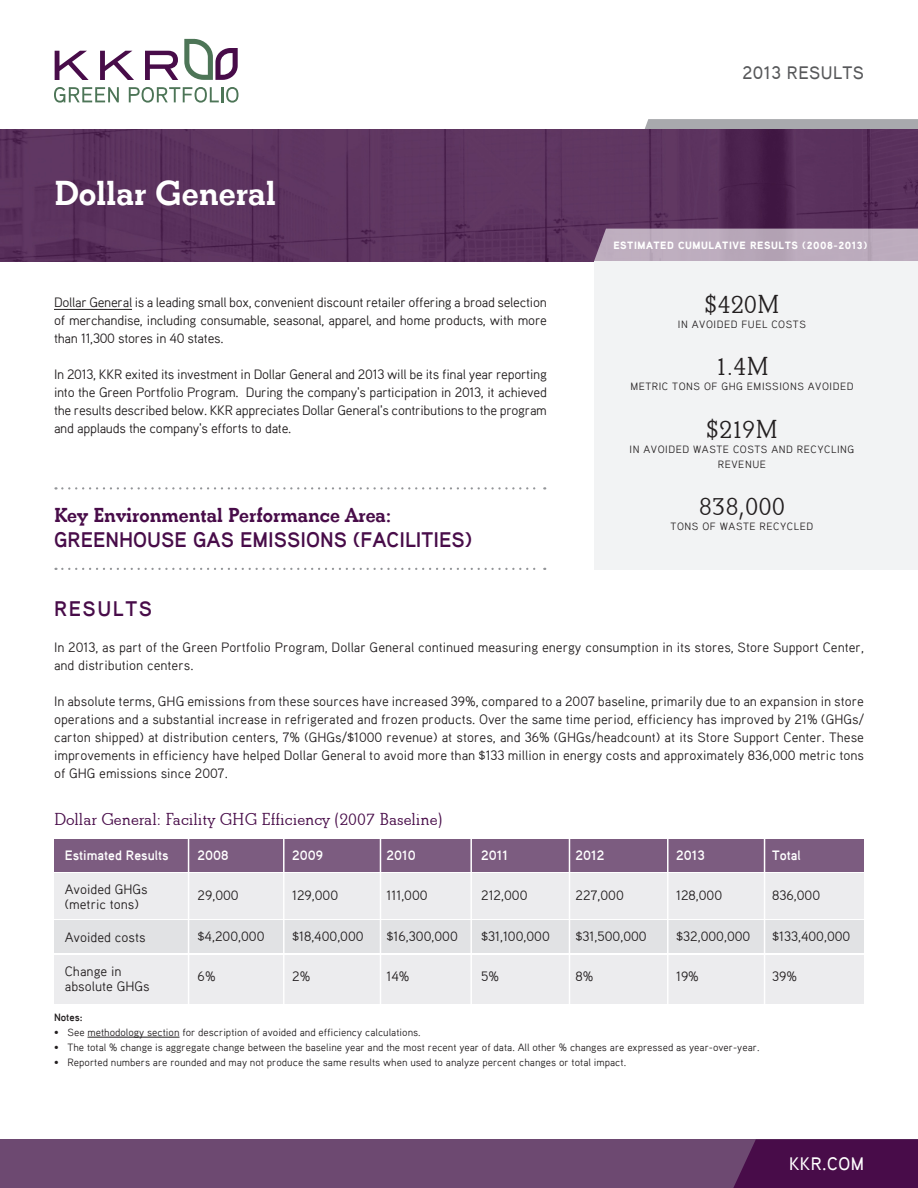
<style>
.page{position:relative;width:918px;height:1188px;background:#fff}
.page>*{position:absolute;margin:0;border:0;box-sizing:border-box;transform-origin:0 0}
.t1{font:700 36px "Beton";color:#fff}
.t2{font:600 27px "Beton EF";color:#231f20}
.t3{font:700 21px "Aaux Pro";color:#480c49}
.t4{font:700 21px "Beton";color:#480c49}
.t5{font:700 21px "Aaux Pro";letter-spacing:.075em;color:#480c49}
.t6{font:600 18px "Beton EF";color:#480c49}
.t7{font:500 18px "Aaux Pro";letter-spacing:.025em;color:#57585a}
.t8{font:500 18px "Aaux Pro";letter-spacing:.025em;color:#fff}
.t9{font:13.5px/18px "Aaux Pro";color:#231f20;text-align:justify}
.t10{font:700 13.5px "Aaux Pro";color:#fff}
.t11{font:10.5px "Aaux Pro";color:#231f20}
.t12{font:10.5px/15px "Aaux Pro";letter-spacing:.05em;color:#231f20;text-align:center}
.t13{font:900 10.5px "Aaux Pro";letter-spacing:.05em;color:#fff}
.t14{font:700 10.5px "Aaux Pro";color:#231f20}
</style>
<div class="page">
<div style="left:0;top:1139px;width:918px;height:49px;background:#6d4971"></div>
<svg style="left:644px;top:119px;width:274px;height:11px;background:#a29fa6"></svg>
<hr style="left:54px;top:309px;width:78px;height:1px;background:#231f20">
<img style="left:0;top:130px;width:918px;height:131px">
<svg style="left:594px;top:229px;width:324px;height:32px;background:#b9a8ba"></svg>
<div style="left:594px;top:261px;width:324px;height:309px;background:#f2f3f4"></div>
<svg style="left:55px;top:51px;width:34px;height:29px"></svg>
<svg style="left:100px;top:51px;width:34px;height:29px"></svg>
<svg style="left:145px;top:51px;width:33px;height:29px"></svg>
<svg style="left:54px;top:87px;width:65px;height:16px"></svg>
<svg style="left:129px;top:87px;width:109px;height:16px"></svg>
<svg style="left:184px;top:39px;width:54px;height:41px"></svg>
<svg style="left:733px;top:1139px;width:185px;height:49px;background:#4a104b"></svg>
<svg style="left:56px;top:487px;width:489px;height:3px"></svg>
<svg style="left:56px;top:568px;width:489px;height:2px"></svg>
<div style="left:54px;top:840px;width:810px;height:32px;background:#7c5c80"></div>
<div style="left:54px;top:874px;width:810px;height:45px;background:#ececee"></div>
<div style="left:54px;top:955px;width:810px;height:48px;background:#ececee"></div>
<div style="left:54px;top:921px;width:810px;height:32px;background:#e1e2e4"></div>
<hr style="left:764px;top:838px;width:1px;height:174px;background:#fff">
<hr style="left:667px;top:838px;width:2px;height:174px;background:#fff">
<hr style="left:569px;top:838px;width:1px;height:174px;background:#fff">
<hr style="left:470px;top:838px;width:2px;height:174px;background:#fff">
<hr style="left:380px;top:838px;width:1px;height:174px;background:#fff">
<hr style="left:283px;top:838px;width:2px;height:174px;background:#fff">
<hr style="left:188px;top:838px;width:1px;height:174px;background:#fff">
<hr style="left:87px;top:1037px;width:93px;height:1px;background:#231f20">
<p class="t1" style="left:54px;top:172px;width:223px">Dollar General</p>
<p class="t9" style="left:54px;top:293px;width:494px">Dollar General is a leading small box, convenient discount retailer offering a broad selection of merchandise, including consumable, seasonal, apparel, and home products, with more than 11,300 stores in 40 states.</p>
<p class="t9" style="left:54px;top:365px;width:494px">In 2013, KKR exited its investment in Dollar General and 2013 will be its final year reporting into the Green Portfolio Program. During the company’s participation in 2013, it achieved the results described below. KKR appreciates Dollar General’s contributions to the program and applauds the company’s efforts to date.</p>
<p class="t4" style="left:54px;top:503px;width:338px">Key Environmental Performance Area:</p>
<p class="t3" style="left:54px;top:526px;width:419px">GREENHOUSE GAS EMISSIONS (FACILITIES)</p>
<p class="t7" style="left:742px;top:61px;width:123px">2013 RESULTS</p>
<p class="t13" style="left:613px;top:239px;width:255px">ESTIMATED CUMULATIVE RESULTS (2008-2013)</p>
<p class="t2" style="left:704px;top:289px;width:77px">$420M</p>
<p class="t12" style="left:678px;top:316px;width:130px">IN AVOIDED FUEL COSTS</p>
<p class="t2" style="left:715px;top:351px;width:55px">1.4M</p>
<p class="t12" style="left:630px;top:379px;width:225px">METRIC TONS OF GHG EMISSIONS AVOIDED</p>
<p class="t2" style="left:706px;top:414px;width:74px">$219M</p>
<p class="t12" style="left:630px;top:441px;width:226px">IN AVOIDED WASTE COSTS AND RECYCLING<br>REVENUE</p>
<p class="t2" style="left:699px;top:491px;width:88px">838,000</p>
<p class="t12" style="left:671px;top:519px;width:144px">TONS OF WASTE RECYCLED</p>
<p class="t5" style="left:54px;top:596px;width:99px">RESULTS</p>
<p class="t9" style="left:54px;top:638px;width:812px">In 2013, as part of the Green Portfolio Program, Dollar General continued measuring energy consumption in its stores, Store Support Center, and distribution centers.</p>
<p class="t9" style="left:54px;top:692px;width:812px">In absolute terms, GHG emissions from these sources have increased 39%, compared to a 2007 baseline, primarily due to an expansion in store operations and a substantial increase in refrigerated and frozen products. Over the same time period, efficiency has improved by 21% (GHGs/ carton shipped) at distribution centers, 7% (GHGs/$1000 revenue) at stores, and 36% (GHGs/headcount) at its Store Support Center. These improvements in efficiency have helped Dollar General to avoid more than $133 million in energy costs and approximately 836,000 metric tons of GHG emissions since 2007.</p>
<p class="t6" style="left:54px;top:809px;width:390px">Dollar General: Facility GHG Efficiency (2007 Baseline)</p>
<p class="t10" style="left:65px;top:847px;width:105px">Estimated Results</p>
<p class="t9" style="left:65px;top:881px;width:85px;line-height:15px">Avoided GHGs (metric tons)</p>
<p class="t9" style="left:65px;top:928px;width:82px">Avoided costs</p>
<p class="t9" style="left:65px;top:962px;width:58px">Change in</p>
<p class="t9" style="left:65px;top:977px;width:86px">absolute GHGs</p>
<p class="t10" style="left:198px;top:847px;width:33px">2008</p>
<p class="t10" style="left:292px;top:847px;width:32px">2009</p>
<p class="t10" style="left:387px;top:847px;width:31px">2010</p>
<p class="t10" style="left:481px;top:847px;width:28px">2011</p>
<p class="t10" style="left:576px;top:847px;width:30px">2012</p>
<p class="t10" style="left:676px;top:847px;width:30px">2013</p>
<p class="t10" style="left:772px;top:847px;width:30px">Total</p>
<p class="t9" style="left:198px;top:886px;width:43px">29,000</p>
<p class="t9" style="left:292px;top:886px;width:47px">129,000</p>
<p class="t9" style="left:387px;top:886px;width:43px">111,000</p>
<p class="t9" style="left:481px;top:886px;width:48px">212,000</p>
<p class="t9" style="left:576px;top:886px;width:50px">227,000</p>
<p class="t9" style="left:676px;top:886px;width:48px">128,000</p>
<p class="t9" style="left:772px;top:886px;width:50px">836,000</p>
<p class="t9" style="left:198px;top:927px;width:68px">$4,200,000</p>
<p class="t9" style="left:292px;top:927px;width:73px">$18,400,000</p>
<p class="t9" style="left:387px;top:927px;width:73px">$16,300,000</p>
<p class="t9" style="left:481px;top:927px;width:70px">$31,100,000</p>
<p class="t9" style="left:576px;top:927px;width:73px">$31,500,000</p>
<p class="t9" style="left:676px;top:927px;width:76px">$32,000,000</p>
<p class="t9" style="left:772px;top:927px;width:80px">$133,400,000</p>
<p class="t9" style="left:198px;top:967px;width:20px">6%</p>
<p class="t9" style="left:292px;top:967px;width:20px">2%</p>
<p class="t9" style="left:387px;top:967px;width:24px">14%</p>
<p class="t9" style="left:481px;top:967px;width:19px">5%</p>
<p class="t9" style="left:576px;top:967px;width:19px">8%</p>
<p class="t9" style="left:676px;top:967px;width:24px">19%</p>
<p class="t9" style="left:772px;top:967px;width:26px">39%</p>
<p class="t14" style="left:54px;top:1010px;width:30px">Notes:</p>
<p class="t11" style="left:54px;top:1025px;width:368px">¥ See methodology section for description of avoided and efficiency calculations.</p>
<p class="t11" style="left:54px;top:1040px;width:707px">¥ The total % change is aggregate change between the baseline year and the most recent year of data. All other % changes are expressed as year-over-year.</p>
<p class="t11" style="left:54px;top:1055px;width:574px">¥ Reported numbers are rounded and may not produce the same results when used to analyze percent changes or total impact.</p>
<p class="t8" style="left:789px;top:1152px;width:76px">KKR.COM</p>
</div>
